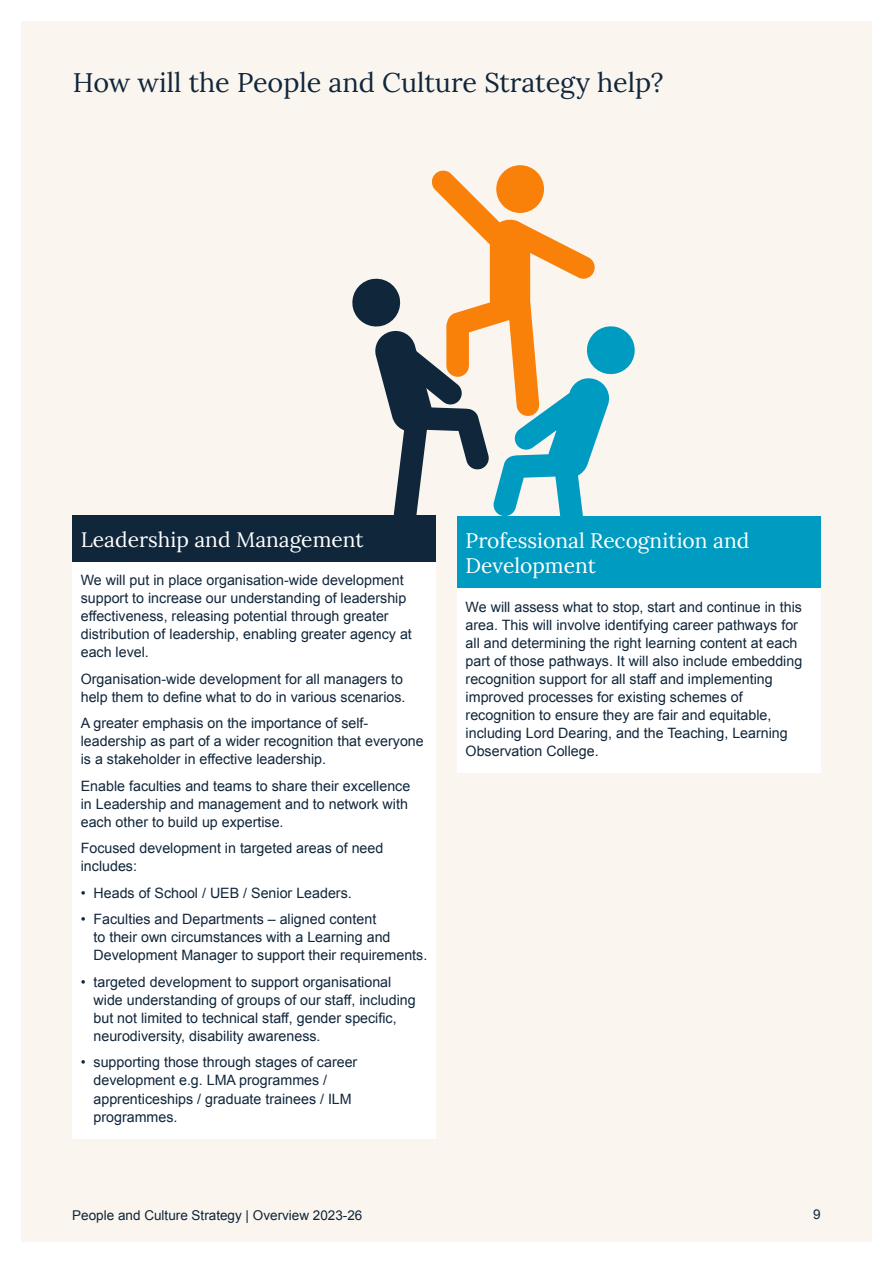
<style>
.page{position:relative;width:893px;height:1263px;background:#fff}
.page>*{position:absolute;margin:0;border:0;box-sizing:border-box;transform-origin:0 0}
.t1{font:27px "Lora";color:#10263b}
.t2{font:21px/25.2px "Lora";color:#fff}
.Body{font:14.25px/18px "Arial";color:#10263b}
.t3{font:13.5px "Arial";color:#10263b}
</style>
<div class="page">
<div style="left:21px;top:21px;width:851px;height:1221px;background:#faf6ef"></div>
<div style="left:72px;top:515px;width:364px;height:47px;background:#10263b"></div>
<div style="left:457px;top:516px;width:364px;height:73px;background:#009bc1"></div>
<div style="left:72px;top:562px;width:364px;height:576px;background:#fff"></div>
<div style="left:457px;top:589px;width:364px;height:184px;background:#fff"></div>
<svg style="left:352px;top:165px;width:283px;height:351px"></svg>
<p class="t1" style="left:73px;top:62px;width:592px">How will the People and Culture Strategy help?</p>
<p class="t2" style="left:81px;top:525px;width:284px">Leadership and Management</p>
<p class="t2" style="left:466px;top:526px;width:285px">Professional Recognition and<br>Development</p>
<p class="Body" style="left:81px;top:571px;width:333px">We will put in place organisation-wide development support to increase our understanding of leadership effectiveness, releasing potential through greater distribution of leadership, enabling greater agency at each level.</p>
<p class="Body" style="left:81px;top:670px;width:326px">Organisation-wide development for all managers to help them to define what to do in various scenarios.</p>
<p class="Body" style="left:81px;top:714px;width:344px">A greater emphasis on the importance of self&shy;leadership as part of a wider recognition that everyone is a stakeholder in effective leadership.</p>
<p class="Body" style="left:81px;top:777px;width:331px">Enable faculties and teams to share their excellence in Leadership and management and to network with each other to build up expertise.</p>
<p class="Body" style="left:81px;top:839px;width:304px">Focused development in targeted areas of need includes:</p>
<p class="Body" style="left:81px;top:884px;width:272px">• Heads of School / UEB / Senior Leaders.</p>
<p class="Body" style="left:94px;top:910px;width:335px;text-indent:-13px">• Faculties and Departments – aligned content<br>to their own circumstances with a Learning and<br>Development Manager to support their requirements.</p>
<p class="Body" style="left:94px;top:973px;width:324px;text-indent:-13px">• targeted development to support organisational wide understanding of groups of our staff, including but not limited to technical staff, gender specific, neurodiversity, disability awareness.</p>
<p class="Body" style="left:94px;top:1054px;width:265px;text-indent:-13px">• supporting those through stages of career development e.g. LMA programmes / apprenticeships / graduate trainees / ILM programmes.</p>
<p class="Body" style="left:466px;top:598px;width:338px">We will assess what to stop, start and continue in this area. This will involve identifying career pathways for all and determining the right learning content at each part of those pathways. It will also include embedding recognition support for all staff and implementing improved processes for existing schemes of recognition to ensure they are fair and equitable, including Lord Dearing, and the Teaching, Learning Observation College.</p>
<p class="t3" style="left:72px;top:1206px;width:292px">People and Culture Strategy | Overview 2023-26</p>
<p class="t3" style="left:813px;top:1206px;width:9px">9</p>
</div>
